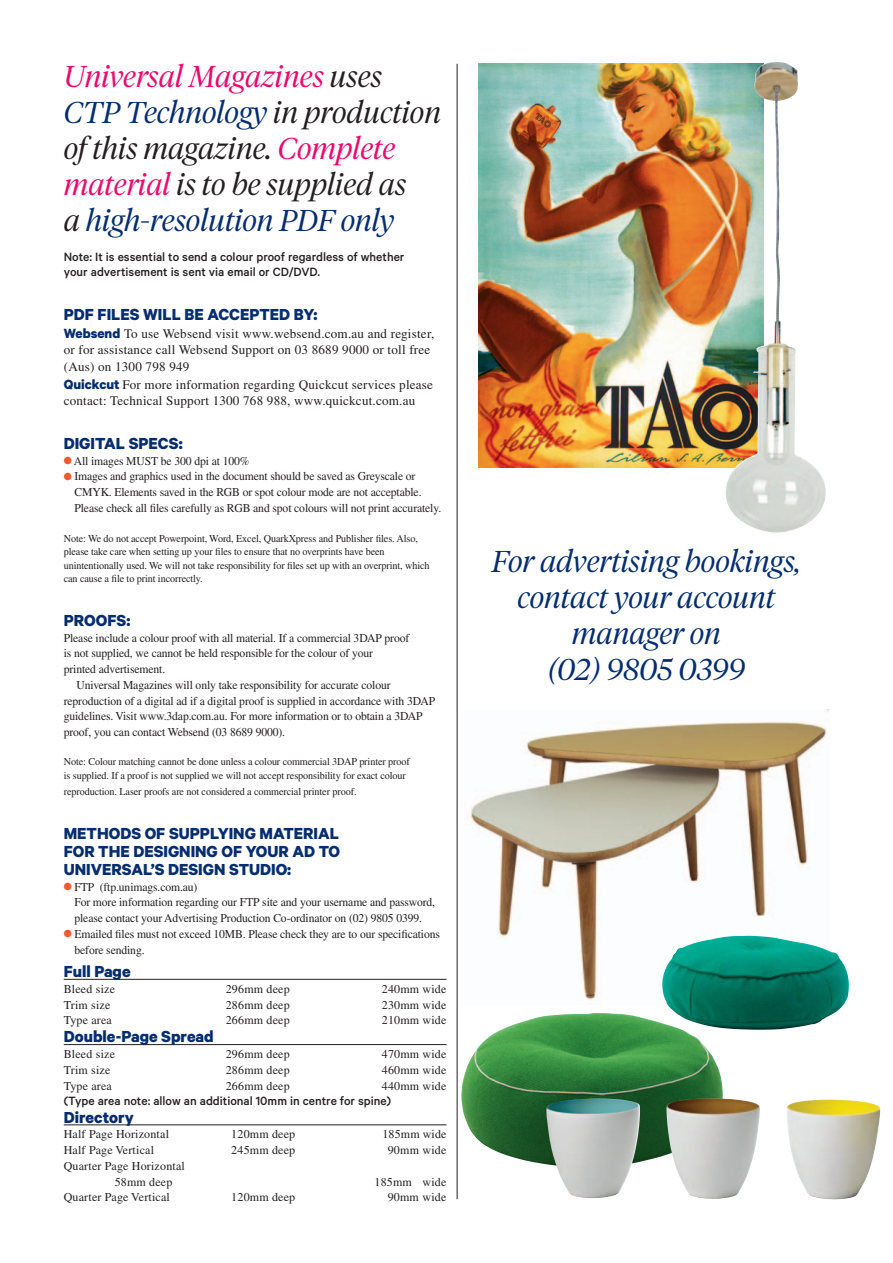
<style>
.page{position:relative;width:893px;height:1263px;background:#fff}
.page>*{position:absolute;margin:0;border:0;box-sizing:border-box;transform-origin:0 0}
.BREAKOUT{font:italic 300 30px/36px "Tiempos Headline";color:#231f20}
.BREAKOUT-2{font:italic 300 30px/36px "Tiempos Headline";color:#052d6f;text-align:center}
.BREAKOUT_2{font:700 18px/18px "Calibre";color:#052d6f;text-align:justify}
.t1{font:500 13.5px/15px "Calibre";color:#231f20}
.BREAKOUT_2-2{font:13.2px/16.5px "Times";letter-spacing:.015em;color:#231f20}
.BC{font:12px/15.8px "Times";letter-spacing:-.01em;color:#231f20}
.BC-2{font:12px/15.8px "Times";letter-spacing:.015em;color:#231f20}
.BC-3{font:10.5px/13.5px "Times";letter-spacing:-.01em;color:#231f20}
.s1{color:#ec096d}
.s2{color:#052d6f}
.s3{font-family:"Calibre";font-weight:700;font-size:15px;color:#052d6f}
.s4{color:#f1592f}
</style>
<div class="page">
<img style="left:478px;top:64px;width:247px;height:403px">
<hr style="left:64px;top:979px;width:382px;height:1px;background:#231f20">
<hr style="left:64px;top:1044px;width:382px;height:1px;background:#231f20">
<hr style="left:64px;top:1124px;width:382px;height:1px;background:#231f20">
<img style="left:470px;top:710px;width:359px;height:226px">
<hr style="left:457px;top:64px;width:1px;height:1135px;background:#231f20">
<img style="left:725px;top:62px;width:101px;height:471px">
<img style="left:461px;top:936px;width:388px;height:217px">
<img style="left:546px;top:1098px;width:334px;height:101px">
<p class="BREAKOUT" style="left:64px;top:57px;width:379px"><span class="s1">Universal Magazines</span> uses<br><span class="s2">CTP Technology</span> in production of this magazine. <span class="s1">Complete material</span> is to be supplied as<br>a <span class="s2">high-resolution PDF only</span></p>
<p class="t1" style="left:64px;top:249px;width:342px">Note: It is essential to send a colour proof regardless of whether your advertisement is sent via email or CD/DVD.</p>
<p class="BREAKOUT_2" style="left:64px;top:305px;width:255px">PDF FILES WILL BE ACCEPTED BY:</p>
<p class="BREAKOUT_2-2" style="left:64px;top:325px;width:372px"><span class="s3">Websend</span> To use Websend visit www.websend.com.au and register, or for assistance call Websend Support on 03 8689 9000 or toll free (Aus) on 1300 798 949</p>
<p class="BREAKOUT_2-2" style="left:64px;top:376px;width:371px"><span class="s3">Quickcut</span> For more information regarding Quickcut services please contact: Technical Support 1300 768 988, www.quickcut.com.au</p>
<p class="BREAKOUT_2" style="left:64px;top:434px;width:120px">DIGITAL SPECS:</p>
<p class="BC" style="left:64px;top:453px;width:187px"><span class="s4">●</span> All images MUST be 300 dpi at 100%</p>
<p class="BC" style="left:74px;top:468px;width:368px;text-indent:-11px"><span class="s4">●</span> Images and graphics used in the document should be saved as Greyscale or<br>CMYK. Elements saved in the RGB or spot colour mode are not acceptable.<br>Please check all files carefully as RGB and spot colours will not print accurately.</p>
<p class="BC-3" style="left:64px;top:531px;width:367px">Note: We do not accept Powerpoint, Word, Excel, QuarkXpress and Publisher files. Also, please take care when setting up your files to ensure that no overprints have been unintentionally used. We will not take responsibility for files set up with an overprint, which can cause a file to print incorrectly.</p>
<p class="BREAKOUT_2" style="left:64px;top:611px;width:68px">PROOFS:</p>
<p class="BC" style="left:64px;top:630px;width:347px">Please include a colour proof with all material. If a commercial 3DAP proof is not supplied, we cannot be held responsible for the colour of your<br>printed advertisement.</p>
<p class="BC" style="left:64px;top:677px;width:373px;text-indent:13px">Universal Magazines will only take responsibility for accurate colour reproduction of a digital ad if a digital proof is supplied in accordance with 3DAP guidelines. Visit www.3dap.com.au. For more information or to obtain a 3DAP proof, you can contact Websend (03 8689 9000).</p>
<p class="BC-3" style="left:64px;top:755px;width:348px">Note: Colour matching cannot be done unless a colour commercial 3DAP printer proof is supplied. If a proof is not supplied we will not accept responsibility for exact colour</p>
<p class="BC-3" style="left:64px;top:785px;width:294px">reproduction. Laser proofs are not considered a commercial printer proof.</p>
<p class="BREAKOUT_2" style="left:64px;top:824px;width:278px">METHODS OF SUPPLYING MATERIAL FOR THE DESIGNING OF YOUR AD TO UNIVERSAL’S DESIGN STUDIO:</p>
<p class="BC" style="left:74px;top:879px;width:362px;text-indent:-11px"><span class="s4">●</span> FTP (ftp.unimags.com.au)<br>For more information regarding our FTP site and your username and password, please contact your Advertising Production Co-ordinator on (02) 9805 0399.</p>
<p class="BC" style="left:74px;top:926px;width:367px;text-indent:-11px"><span class="s4">●</span> Emailed files must not exceed 10MB. Please check they are to our specifications before sending.</p>
<p class="BREAKOUT_2" style="left:64px;top:962px;width:68px">Full Page</p>
<p class="BC-2" style="left:64px;top:981px;width:53px">Bleed size</p>
<p class="BC-2" style="left:226px;top:981px;width:65px">296mm deep</p>
<p class="BC-2" style="left:382px;top:981px;width:66px">240mm wide</p>
<p class="BC-2" style="left:64px;top:996px;width:48px">Trim size</p>
<p class="BC-2" style="left:226px;top:996px;width:65px">286mm deep</p>
<p class="BC-2" style="left:382px;top:996px;width:66px">230mm wide</p>
<p class="BC-2" style="left:64px;top:1012px;width:50px">Type area</p>
<p class="BC-2" style="left:226px;top:1012px;width:65px">266mm deep</p>
<p class="BC-2" style="left:382px;top:1012px;width:66px">210mm wide</p>
<p class="BREAKOUT_2" style="left:64px;top:1027px;width:151px">Double-Page Spread</p>
<p class="BC-2" style="left:64px;top:1046px;width:53px">Bleed size</p>
<p class="BC-2" style="left:226px;top:1046px;width:65px">296mm deep</p>
<p class="BC-2" style="left:382px;top:1046px;width:66px">470mm wide</p>
<p class="BC-2" style="left:64px;top:1062px;width:48px">Trim size</p>
<p class="BC-2" style="left:226px;top:1062px;width:65px">286mm deep</p>
<p class="BC-2" style="left:382px;top:1062px;width:66px">460mm wide</p>
<p class="BC-2" style="left:64px;top:1077px;width:50px">Type area</p>
<p class="BC-2" style="left:226px;top:1077px;width:65px">266mm deep</p>
<p class="BC-2" style="left:382px;top:1077px;width:66px">440mm wide</p>
<p class="t1" style="left:64px;top:1092px;width:329px">(Type area note: allow an additional 10mm in centre for spine)</p>
<p class="BREAKOUT_2" style="left:64px;top:1107px;width:71px">Directory</p>
<p class="BC-2" style="left:64px;top:1126px;width:107px">Half Page Horizontal</p>
<p class="BC-2" style="left:231px;top:1126px;width:65px">120mm deep</p>
<p class="BC-2" style="left:382px;top:1126px;width:66px">185mm wide</p>
<p class="BC-2" style="left:64px;top:1142px;width:92px">Half Page Vertical</p>
<p class="BC-2" style="left:231px;top:1142px;width:65px">245mm deep</p>
<p class="BC-2" style="left:388px;top:1142px;width:60px">90mm wide</p>
<p class="BC-2" style="left:115px;top:1158px;width:72px;text-indent:-51px">Quarter Page Horizontal<br>58mm deep</p>
<p class="BC-2" style="left:374px;top:1173px;width:73px">185mm wide</p>
<p class="BC-2" style="left:64px;top:1189px;width:108px">Quarter Page Vertical</p>
<p class="BC-2" style="left:231px;top:1189px;width:65px">120mm deep</p>
<p class="BC-2" style="left:388px;top:1189px;width:60px">90mm wide</p>
<p class="BREAKOUT-2" style="left:492px;top:542px;width:311px">For advertising bookings, contact your account manager on<br>(02) 9805 0399</p>
</div>
